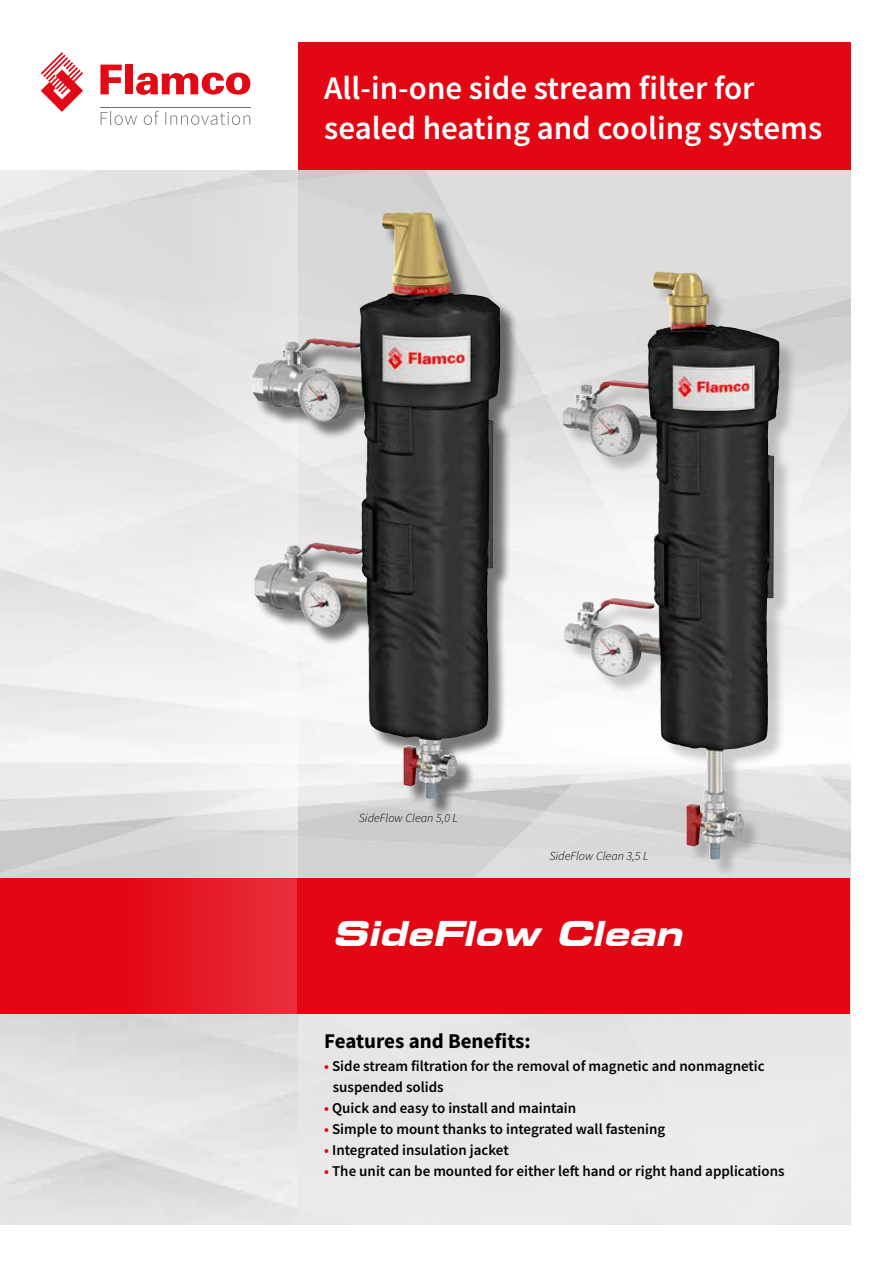
<style>
.page{position:relative;width:893px;height:1263px;background:#fff}
.page>*{position:absolute;margin:0;border:0;box-sizing:border-box;transform-origin:0 0}
.t1{font:italic 700 expanded 34.2px "Square 721 BT";color:#fff}
.t2{font:600 33px/39.6px "Source Sans Pro";color:#fff}
.t3{font:700 21px "Source Sans Pro";color:#000}
.t4{font:600 15px/21px "Source Sans Pro";color:#000}
.t5{font:italic 300 12.3px "Source Sans Pro";color:#000}
.s1{color:#e30613}
</style>
<div class="page">
<img style="left:0;top:170px;width:850px;height:1054px">
<div style="left:298px;top:43px;width:552px;height:127px;background:#e30613"></div>
<svg style="left:123px;top:744px;width:47px;height:85px"></svg>
<svg style="left:100px;top:65px;width:22px;height:29px"></svg>
<div style="left:125px;top:65px;width:8px;height:29px;background:#e20917"></div>
<svg style="left:136px;top:73px;width:114px;height:22px"></svg>
<svg style="left:41px;top:52px;width:42px;height:60px"></svg>
<svg style="left:101px;top:111px;width:149px;height:14px"></svg>
<hr style="left:101px;top:107px;width:150px;height:1px;background:#706f6f">
<svg style="left:170px;top:170px;width:128px;height:708px;fill:#e7e7e7"></svg>
<div style="left:298px;top:927px;width:552px;height:297px;background:#e9e9e9"></div>
<div style="left:0;top:878px;width:850px;height:135px;background:#e30613"></div>
<svg style="left:117px;top:878px;width:179px;height:159px"></svg>
<div style="left:254px;top:214px;width:265px;height:603px;background:#000;opacity:.4"></div>
<img style="left:252px;top:212px;width:143px;height:339px">
<div style="left:565px;top:274px;width:233px;height:604px;background:#000;opacity:.2"></div>
<img style="left:562px;top:280px;width:111px;height:338px">
<h2 class="t2" style="left:324px;top:68px;width:500px">All-in-one side stream filter for sealed heating and cooling systems</h2>
<p class="t5" style="left:359px;top:810px;width:101px">SideFlow Clean 5,0 L</p>
<p class="t5" style="left:549px;top:848px;width:101px">SideFlow Clean 3,5 L</p>
<h1 class="t1" style="left:333px;top:913px;width:360px">SideFlow Clean</h1>
<h3 class="t3" style="left:324px;top:1027px;width:208px">Features and Benefits:</h3>
<p class="t4" style="left:333px;top:1055px;width:434px;text-indent:-9px"><span class="s1">•</span> Side stream filtration for the removal of magnetic and nonmagnetic suspended solids</p>
<p class="t4" style="left:324px;top:1097px;width:254px"><span class="s1">•</span> Quick and easy to install and maintain</p>
<p class="t4" style="left:324px;top:1118px;width:343px"><span class="s1">•</span> Simple to mount thanks to integrated wall fastening</p>
<p class="t4" style="left:324px;top:1139px;width:186px"><span class="s1">•</span> Integrated insulation jacket</p>
<p class="t4" style="left:324px;top:1160px;width:462px"><span class="s1">•</span> The unit can be mounted for either left hand or right hand applications</p>
</div>
